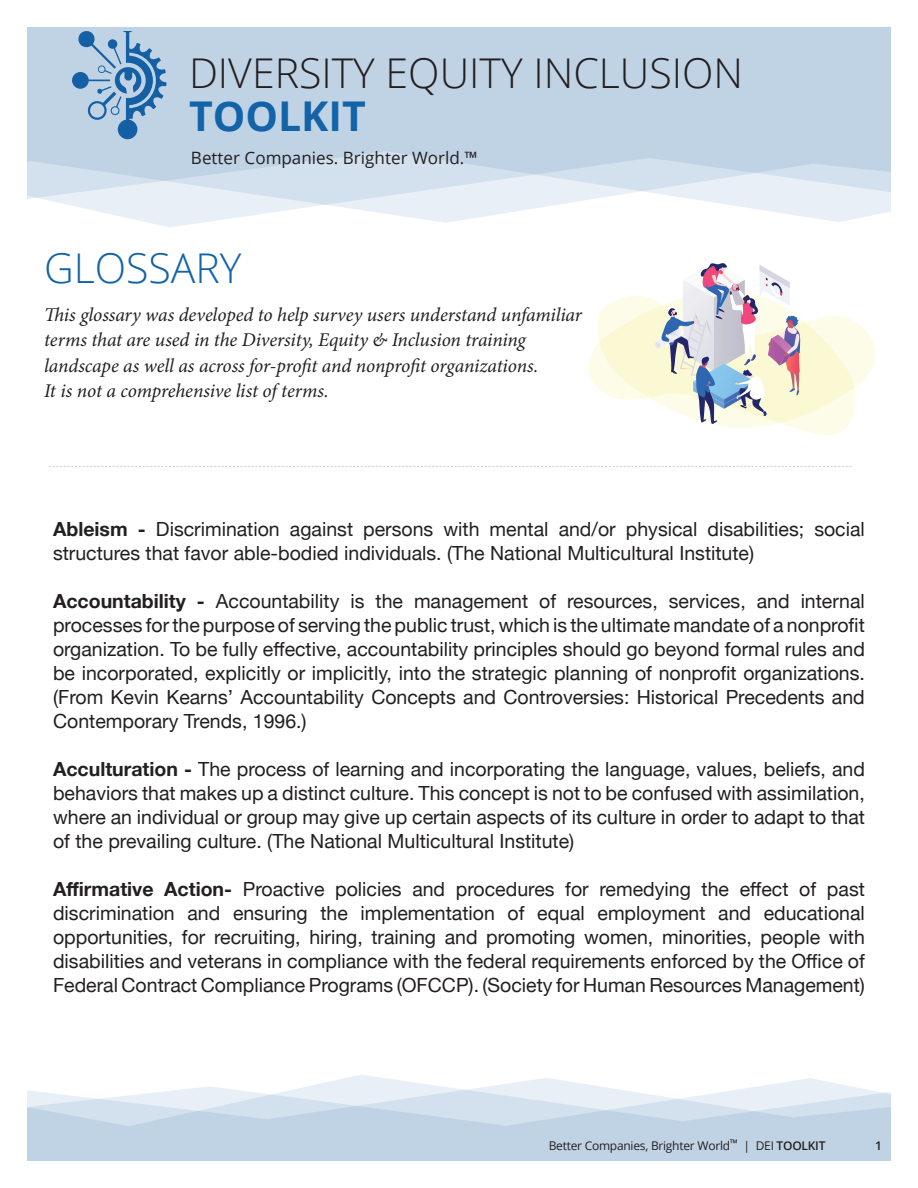
<style>
.page{position:relative;width:918px;height:1188px;background:#fff}
.page>*{position:absolute;margin:0;border:0;box-sizing:border-box;transform-origin:0 0}
.t1{font:300 41.1px "Open Sans";color:#231f20}
.t2{font:300 41.1px "Open Sans";color:#1363a8}
.t3{font:700 41.1px "Open Sans";color:#1363a8}
.t4{font:38.85px "Open Sans";color:#040503}
.t5{font:700 38.85px "Open Sans";color:#040503}
.t6{font:19.5px/24px "Helvetica Neue";color:#231f20;text-align:justify}
.t7{font:italic 19.5px/25.5px "Minion Pro";letter-spacing:-.01em;color:#231f20}
.t8{font:17.1px "Open Sans";color:#231f20}
.t9{font:600 14.1px "Open Sans";color:#040503}
.t10{font:12px "Open Sans";letter-spacing:-.02em;color:#231f20}
.t11{font:600 12px "Open Sans";color:#231f20}
.s1{font-weight:700}
.s2{font-size:10.5px}
.s3{font-weight:600}
</style>
<div class="page">
<svg style="left:27px;top:1075px;width:864px;height:86px;fill:#c0d3e5"></svg>
<svg style="left:27px;top:27px;width:864px;height:200px;fill:#c0d3e5"></svg>
<svg style="left:72px;top:31px;width:95px;height:108px"></svg>
<svg style="left:588px;top:263px;width:288px;height:172px"></svg>
<svg style="left:49px;top:466px;width:802px;height:1px"></svg>
<h1 class="t1" style="left:189px;top:45px;width:556px">DIVERSITY EQUITY INCLUSION</h1>
<h1 class="t3" style="left:189px;top:87px;width:178px">TOOLKIT</h1>
<p class="t8" style="left:191px;top:146px;width:288px">Better Companies. Brighter World.™</p>
<h1 class="t2" style="left:44px;top:240px;width:199px">GLOSSARY</h1>
<p class="t7" style="left:44px;top:302px;width:539px">This glossary was developed to help survey users understand unfamiliar terms that are used in the Diversity, Equity &amp; Inclusion training landscape as well as across for-profit and nonprofit organizations.<br>It is not a comprehensive list of terms.</p>
<h2 class="t4" style="left:12px;top:372px;width:160px">TOOLKIT</h2>
<h2 class="t5" style="left:347px;top:502px;width:65px">DEI</h2>
<h2 class="t4" style="left:347px;top:539px;width:160px">TOOLKIT</h2>
<h2 class="t5" style="left:739px;top:502px;width:65px">DEI</h2>
<p class="t6" style="left:53px;top:518px;width:813px"><span class="s1">Ableism -</span> Discrimination against persons with mental and/or physical disabilities; social structures that favor able-bodied individuals. (The National Multicultural Institute)</p>
<p class="t6" style="left:53px;top:590px;width:813px"><span class="s1">Accountability -</span> Accountability is the management of resources, services, and internal processes for the purpose of serving the public trust, which is the ultimate mandate of a nonprofit organization. To be fully effective, accountability principles should go beyond formal rules and be incorporated, explicitly or implicitly, into the strategic planning of nonprofit organizations. (From Kevin Kearns’ Accountability Concepts and Controversies: Historical Precedents and Contemporary Trends, 1996.)</p>
<p class="t6" style="left:53px;top:758px;width:813px"><span class="s1">Acculturation -</span> The process of learning and incorporating the language, values, beliefs, and behaviors that makes up a distinct culture. This concept is not to be confused with assimilation, where an individual or group may give up certain aspects of its culture in order to adapt to that of the prevailing culture. (The National Multicultural Institute)</p>
<p class="t6" style="left:53px;top:878px;width:813px"><span class="s1">Affirmative Action-</span> Proactive policies and procedures for remedying the effect of past discrimination and ensuring the implementation of equal employment and educational opportunities, for recruiting, hiring, training and promoting women, minorities, people with disabilities and veterans in compliance with the federal requirements enforced by the Office of Federal Contract Compliance Programs (OFCCP). (Society for Human Resources Management)</p>
<h2 class="t4" style="left:-11px;top:539px;width:108px">OLKIT</h2>
<h2 class="t4" style="left:286px;top:785px;width:235px"><span class="s1">DEI</span> TOOLKIT</h2>
<h2 class="t4" style="left:678px;top:785px;width:235px"><span class="s1">DEI</span> TOOLKIT</h2>
<h2 class="t4" style="left:3px;top:785px;width:108px">OLKIT</h2>
<p class="t9" style="left:2px;top:949px;width:106px">ITY <span class="s2">•</span>INCLUSION</p>
<p class="t10" style="left:549px;top:1138px;width:278px">Better Companies, Brighter World<sup>™</sup> | DEI <span class="s3">TOOLKIT</span></p>
<p class="t11" style="left:875px;top:1138px;width:8px">1</p>
</div>
